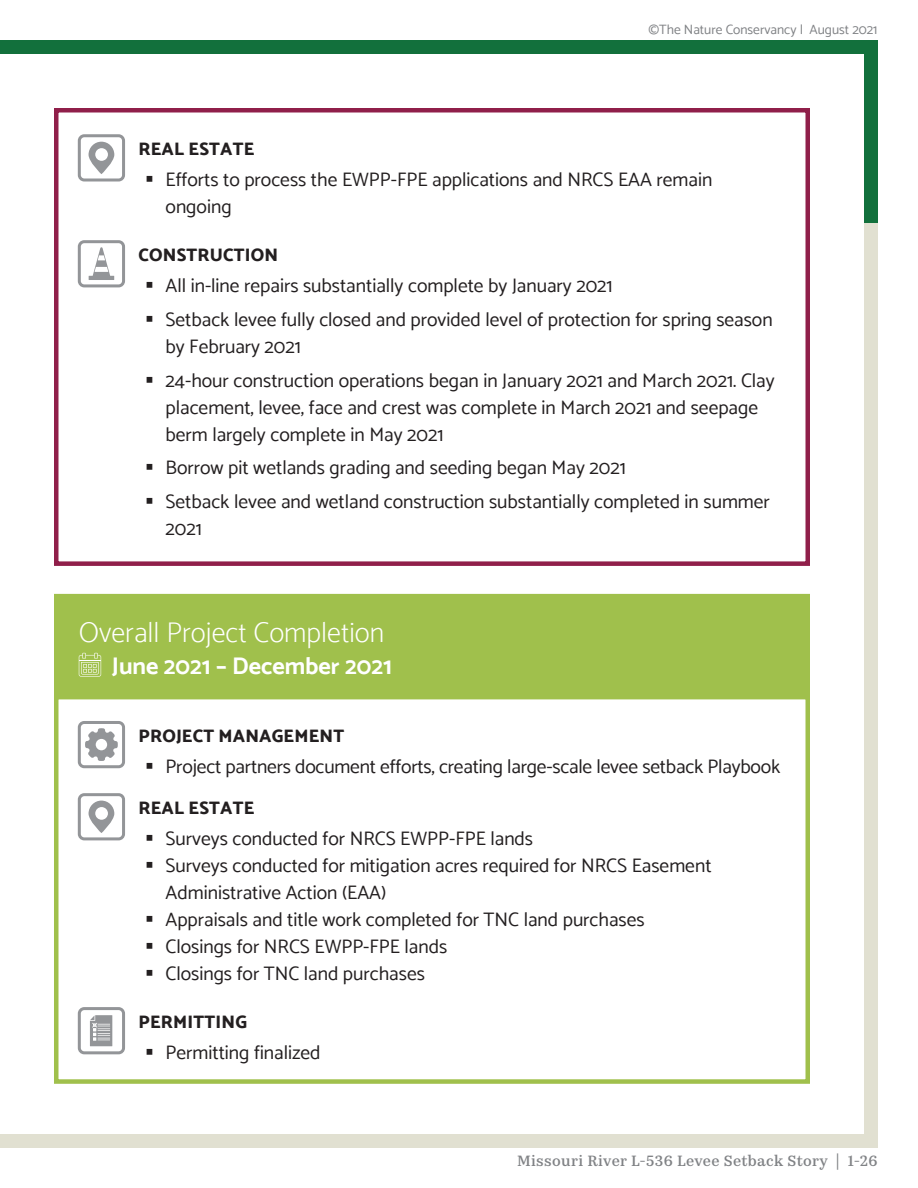
<style>
.page{position:relative;width:918px;height:1188px;background:#fff}
.page>*{position:absolute;margin:0;border:0;box-sizing:border-box;transform-origin:0 0}
.Pull_Quote{font:200 28.5px "Catamaran";color:#fff}
.Byline_Title{font:700 24px "Catamaran";color:#fff}
.t1{font:19.5px/27px "Catamaran";color:#231f20}
.Pop-up_Headers{font:800 18px "Catamaran";letter-spacing:.01em;color:#231f20}
.t2{font:500 15px "Kazimir Text";letter-spacing:.025em;color:#808285}
.t3{font:13.5px "Catamaran";color:#808285}
</style>
<div class="page">
<div style="left:0;top:40px;width:878px;height:183px;background:#12703c"></div>
<div style="left:0;top:223px;width:878px;height:925px;background:#e1e0d1"></div>
<div style="left:0;top:54px;width:864px;height:1080px;background:#fff"></div>
<div style="left:54px;top:695px;width:756px;height:389px;background:#fff;border:4px solid #a0c04c"></div>
<div style="left:54px;top:593px;width:756px;height:108px;background:#a0c04c"></div>
<div style="left:78px;top:721px;width:47px;height:47px;border:3px solid #939598;border-radius:5px"></div>
<svg style="left:84px;top:721px;width:35px;height:40px"></svg>
<div style="left:78px;top:793px;width:47px;height:47px;border:3px solid #939598;border-radius:5px"></div>
<svg style="left:89px;top:801px;width:25px;height:32px"></svg>
<div style="left:78px;top:1007px;width:47px;height:47px;border:3px solid #939598;border-radius:5px"></div>
<svg style="left:90px;top:1015px;width:22px;height:31px"></svg>
<div style="left:54px;top:108px;width:756px;height:458px;background:#fff;border:4px solid #901f4a"></div>
<div style="left:78px;top:134px;width:47px;height:48px;border:3px solid #939598;border-radius:5px"></div>
<svg style="left:89px;top:142px;width:25px;height:32px"></svg>
<div style="left:78px;top:240px;width:47px;height:47px;border:3px solid #939598;border-radius:5px"></div>
<svg style="left:89px;top:247px;width:25px;height:33px"></svg>
<p class="t3" style="left:648px;top:21px;width:231px">©The Nature Conservancy | August 2021</p>
<p class="Pop-up_Headers" style="left:139px;top:138px;width:117px">REAL ESTATE</p>
<p class="t1" style="left:166px;top:166px;width:548px">Efforts to process the EWPP-FPE applications and NRCS EAA remain ongoing</p>
<p class="Pop-up_Headers" style="left:139px;top:244px;width:141px">CONSTRUCTION</p>
<p class="t1" style="left:166px;top:272px;width:449px">All in-line repairs substantially complete by January 2021</p>
<p class="t1" style="left:166px;top:306px;width:609px">Setback levee fully closed and provided level of protection for spring season by February 2021</p>
<p class="t1" style="left:166px;top:366px;width:611px">24-hour construction operations began in January 2021 and March 2021. Clay placement, levee, face and crest was complete in March 2021 and seepage berm largely complete in May 2021</p>
<p class="t1" style="left:166px;top:454px;width:462px">Borrow pit wetlands grading and seeding began May 2021</p>
<p class="t1" style="left:166px;top:488px;width:606px">Setback levee and wetland construction substantially completed in summer<br>2021</p>
<p class="Pull_Quote" style="left:79px;top:616px;width:307px">Overall Project Completion</p>
<p class="Byline_Title" style="left:112px;top:651px;width:281px">June 2021 – December 2021</p>
<p class="Pop-up_Headers" style="left:139px;top:725px;width:207px">PROJECT MANAGEMENT</p>
<p class="t1" style="left:166px;top:753px;width:616px">Project partners document efforts, creating large-scale levee setback Playbook</p>
<p class="Pop-up_Headers" style="left:139px;top:797px;width:117px">REAL ESTATE</p>
<p class="t1" style="left:166px;top:825px;width:369px">Surveys conducted for NRCS EWPP-FPE lands</p>
<p class="t1" style="left:166px;top:852px;width:548px">Surveys conducted for mitigation acres required for NRCS Easement<br>Administrative Action (EAA)</p>
<p class="t1" style="left:166px;top:906px;width:481px">Appraisals and title work completed for TNC land purchases</p>
<p class="t1" style="left:166px;top:933px;width:283px">Closings for NRCS EWPP-FPE lands</p>
<p class="t1" style="left:166px;top:960px;width:261px">Closings for TNC land purchases</p>
<p class="Pop-up_Headers" style="left:139px;top:1011px;width:110px">PERMITTING</p>
<p class="t1" style="left:166px;top:1039px;width:157px">Permitting finalized</p>
<p class="t2" style="left:517px;top:1150px;width:362px">Missouri River L-536 Levee Setback Story | 1-26</p>
</div>
